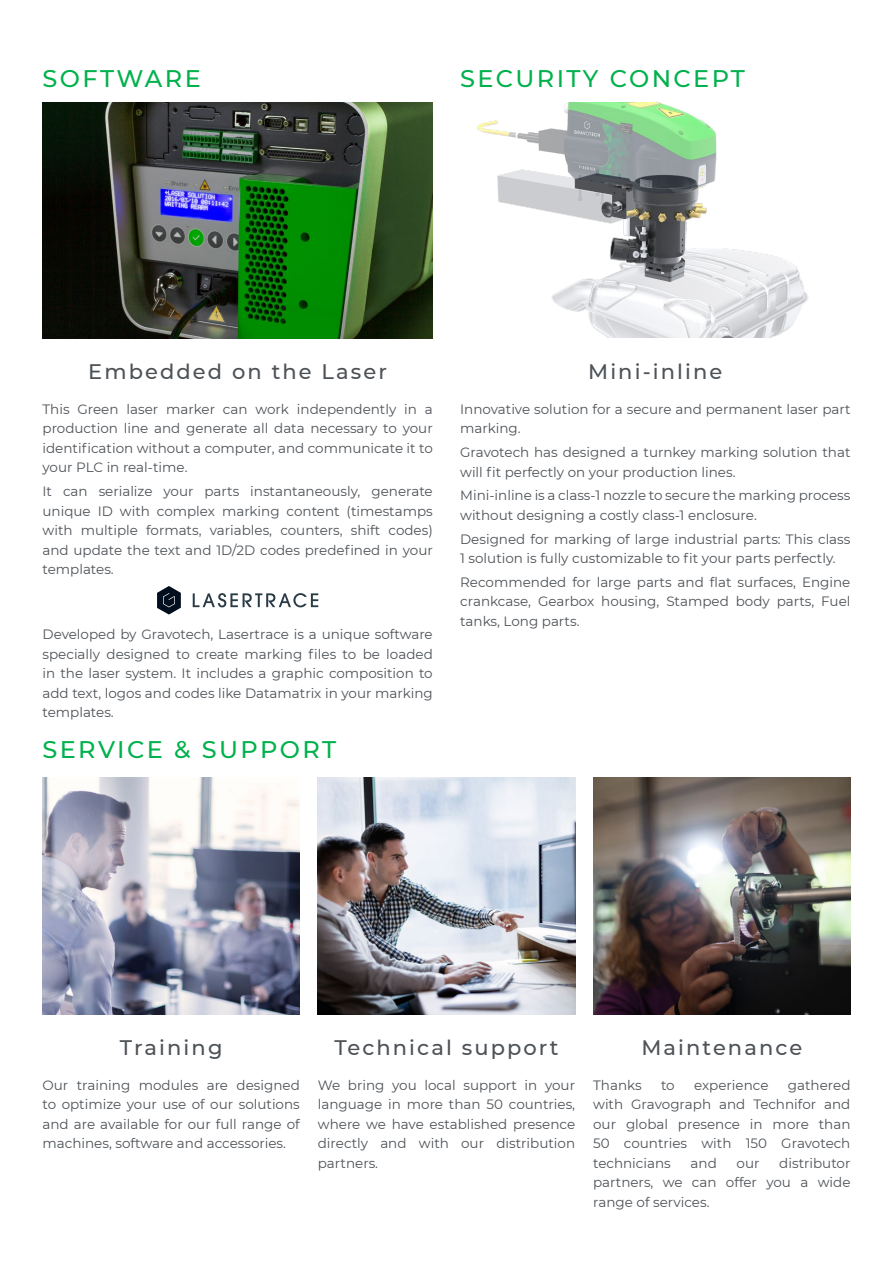
<style>
.page{position:relative;width:893px;height:1263px;background:#fff}
.page>*{position:absolute;margin:0;border:0;box-sizing:border-box;transform-origin:0 0}
.t1{font:500 24px "Montserrat";letter-spacing:.1em;color:#00b14c}
.t2{font:500 21px "Montserrat";letter-spacing:.1em;color:#4d5257}
.t3{font:13.5px/19.5px "Montserrat";color:#4d5257;text-align:justify}
</style>
<div class="page">
<img style="left:43px;top:778px;width:257px;height:236px">
<img style="left:318px;top:778px;width:257px;height:236px">
<img style="left:593px;top:778px;width:257px;height:236px">
<img style="left:43px;top:102px;width:390px;height:236px">
<img style="left:477px;top:102px;width:332px;height:236px">
<svg style="left:157px;top:586px;width:24px;height:28px"></svg>
<svg style="left:193px;top:593px;width:125px;height:14px"></svg>
<h1 class="t1" style="left:43px;top:62px;width:160px">SOFTWARE</h1>
<h1 class="t1" style="left:460px;top:62px;width:286px">SECURITY CONCEPT</h1>
<h2 class="t2" style="left:88px;top:357px;width:300px">Embedded on the Laser</h2>
<h2 class="t2" style="left:588px;top:357px;width:136px">Mini-inline</h2>
<p class="t3" style="left:460px;top:399px;width:392px">Innovative solution for a secure and permanent laser part marking.</p>
<p class="t3" style="left:460px;top:442px;width:392px">Gravotech has designed a turnkey marking solution that will fit perfectly on your production lines.</p>
<p class="t3" style="left:460px;top:485px;width:392px">Mini-inline is a class-1 nozzle to secure the marking process without designing a costly class-1 enclosure.</p>
<p class="t3" style="left:460px;top:528px;width:392px">Designed for marking of large industrial parts: This class<br>1 solution is fully customizable to fit your parts perfectly.</p>
<p class="t3" style="left:460px;top:572px;width:392px">Recommended for large parts and flat surfaces, Engine crankcase, Gearbox housing, Stamped body parts, Fuel tanks, Long parts.</p>
<p class="t3" style="left:43px;top:399px;width:392px">This Green laser marker can work independently in a production line and generate all data necessary to your identification without a computer, and communicate it to your PLC in real-time.</p>
<p class="t3" style="left:43px;top:481px;width:392px">It can serialize your parts instantaneously, generate unique ID with complex marking content (timestamps with multiple formats, variables, counters, shift codes) and update the text and 1D/2D codes predefined in your templates.</p>
<p class="t3" style="left:43px;top:624px;width:392px">Developed by Gravotech, Lasertrace is a unique software specially designed to create marking files to be loaded in the laser system. It includes a graphic composition to add text, logos and codes like Datamatrix in your marking templates.</p>
<h1 class="t1" style="left:43px;top:733px;width:295px">SERVICE &amp; SUPPORT</h1>
<h2 class="t2" style="left:120px;top:1033px;width:104px">Training</h2>
<h2 class="t2" style="left:334px;top:1033px;width:226px">Technical support</h2>
<h2 class="t2" style="left:641px;top:1033px;width:162px">Maintenance</h2>
<p class="t3" style="left:318px;top:1074px;width:259px">We bring you local support in your language in more than 50 countries, where we have established presence directly and with our distribution partners.</p>
<p class="t3" style="left:43px;top:1074px;width:259px">Our training modules are designed to optimize your use of our solutions and are available for our full range of machines, software and accessories.</p>
<p class="t3" style="left:593px;top:1074px;width:50px">Thanks</p>
<p class="t3" style="left:661px;top:1074px;width:15px">to</p>
<p class="t3" style="left:694px;top:1074px;width:76px">experience</p>
<p class="t3" style="left:593px;top:1074px;width:259px;text-indent:195px">gathered with Gravograph and Technifor and our global presence in more than 50 countries with 150 Gravotech technicians</p>
<p class="t3" style="left:593px;top:1152px;width:259px;text-indent:186px">distributor partners, we can offer you a wide range of services.</p>
<p class="t3" style="left:691px;top:1152px;width:28px">and</p>
<p class="t3" style="left:737px;top:1152px;width:24px">our</p>
</div>
